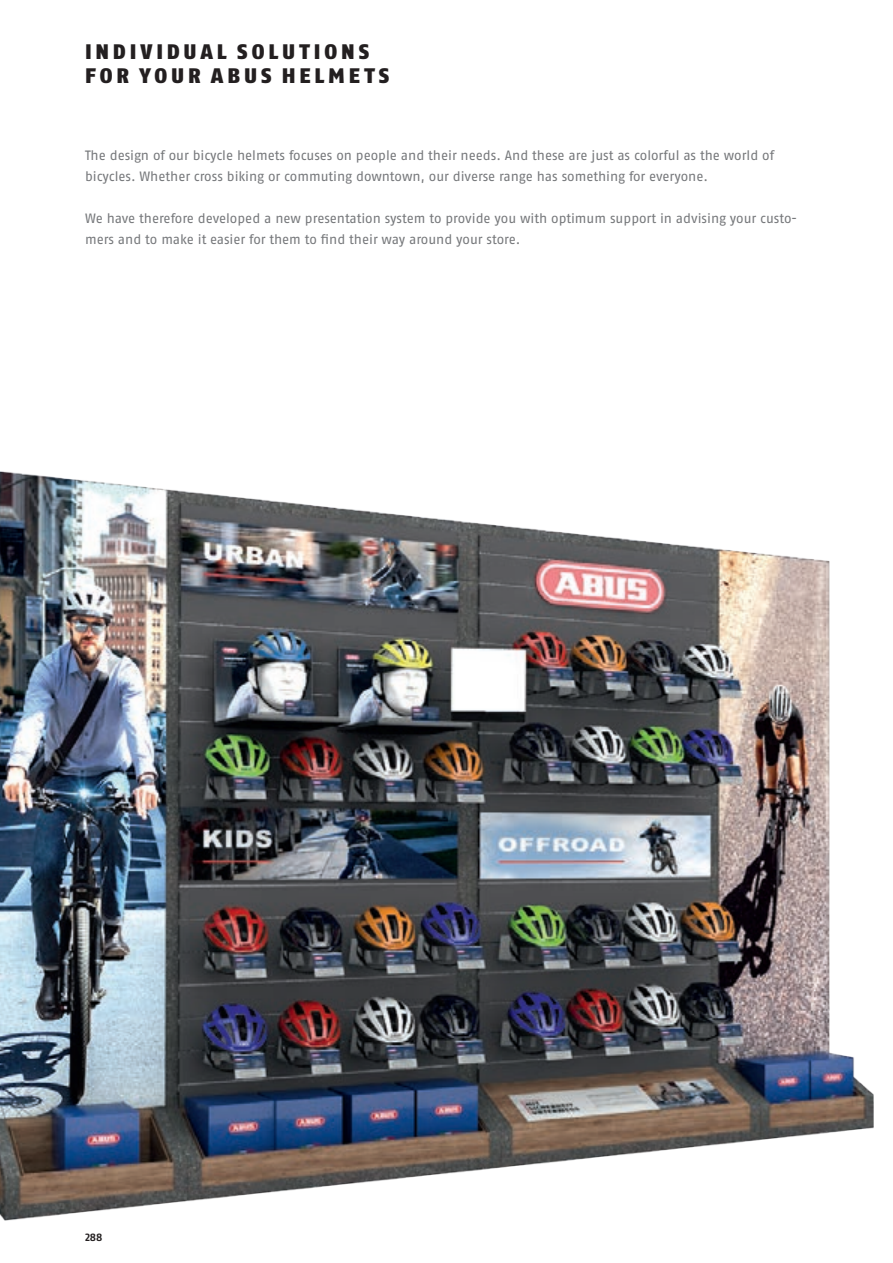
<style>
.page{position:relative;width:893px;height:1263px;background:#fff}
.page>*{position:absolute;margin:0;border:0;box-sizing:border-box;transform-origin:0 0}
.t1{font:900 21px/24px "ABUS Fago Pro";letter-spacing:.185em;color:#231f20}
.t2{font:13.5px/21px "ABUS Fago Pro";letter-spacing:-.005em;color:#76787b}
.t3{font:700 10.5px "ABUS Fago Pro";color:#231f20}
</style>
<div class="page">
<img style="left:0;top:471px;width:874px;height:749px">
<h1 class="t1" style="left:85px;top:40px;width:306px">INDIVIDUAL SOLUTIONS<br>FOR YOUR ABUS HELMETS</h1>
<p class="t2" style="left:85px;top:144px;width:691px">The design of our bicycle helmets focuses on people and their needs. And these are just as colorful as the world of bicycles. Whether cross biking or commuting downtown, our diverse range has something for everyone.</p>
<p class="t2" style="left:85px;top:207px;width:713px">We have therefore developed a new presentation system to provide you with optimum support in advising your custo&shy;mers and to make it easier for them to find their way around your store.</p>
<p class="t3" style="left:85px;top:1231px;width:19px">288</p>
</div>
